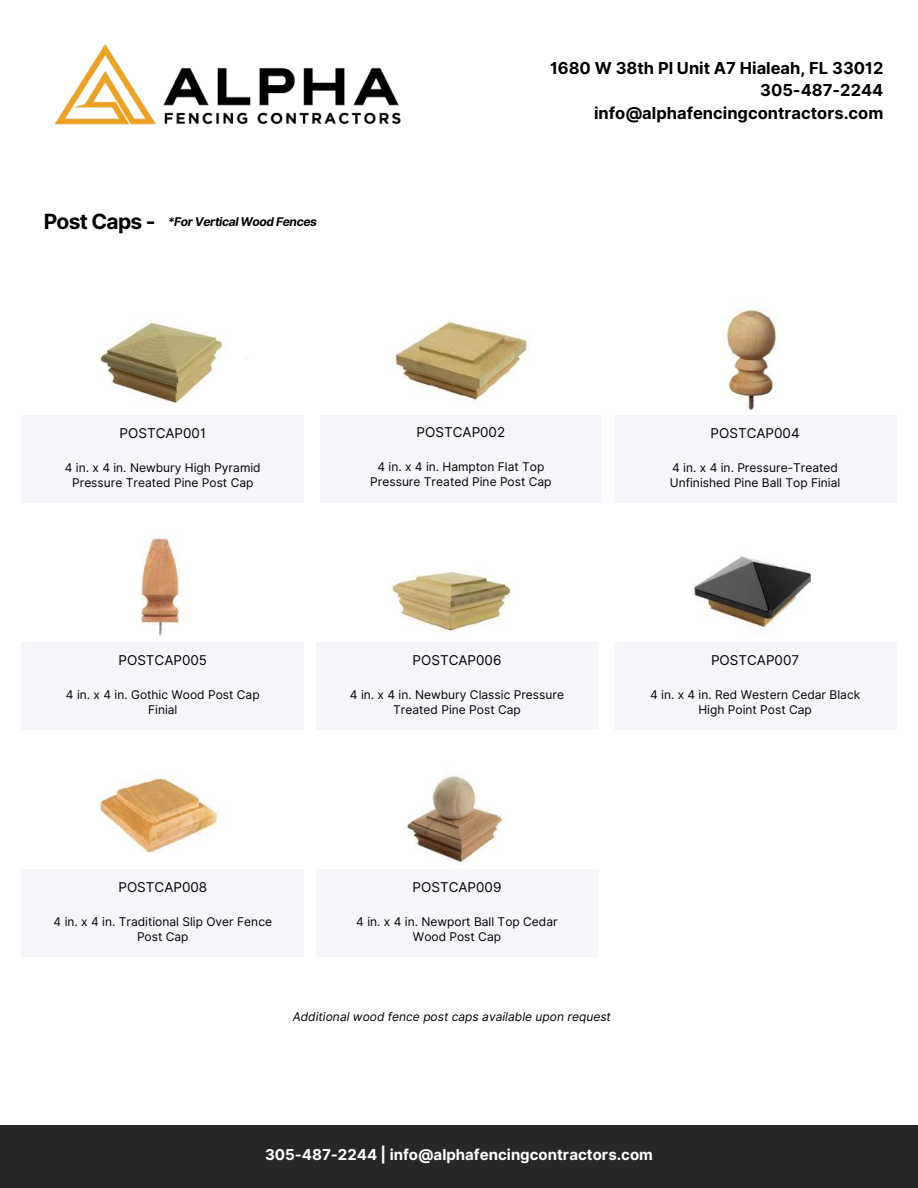
<style>
.page{position:relative;width:918px;height:1188px;background:#fff}
.page>*{position:absolute;margin:0;border:0;box-sizing:border-box;transform-origin:0 0}
.t1{font:700 16.5px/22.5px "Inter";color:#000;text-align:right}
.t2{font:700 15px "Inter";color:#fff}
.t3{font:13.5px "Inter";color:#000}
.t4{font:12px/15px "Inter";color:#000;text-align:center}
.t5{font:italic 12px "Inter";color:#000}
.t6{font:italic 700 12px "Inter";letter-spacing:-.03em;color:#000}
.s1{font-style:normal;font-size:21px}
</style>
<div class="page">
<img style="left:54px;top:44px;width:347px;height:81px">
<div style="left:0;top:1126px;width:918px;height:62px;background:#272727"></div>
<div style="left:22px;top:416px;width:282px;height:87px;background:#f5f6f9"></div>
<img style="left:100px;top:319px;width:147px;height:87px">
<div style="left:320px;top:416px;width:282px;height:87px;background:#f5f6f9"></div>
<img style="left:394px;top:322px;width:134px;height:81px">
<div style="left:614px;top:416px;width:282px;height:87px;background:#f5f6f9"></div>
<div style="left:22px;top:643px;width:282px;height:87px;background:#f5f6f9"></div>
<div style="left:316px;top:643px;width:282px;height:87px;background:#f5f6f9"></div>
<img style="left:722px;top:309px;width:57px;height:101px">
<img style="left:141px;top:530px;width:42px;height:107px">
<img style="left:392px;top:569px;width:124px;height:63px">
<div style="left:614px;top:643px;width:282px;height:87px;background:#f5f6f9"></div>
<div style="left:22px;top:870px;width:282px;height:87px;background:#f5f6f9"></div>
<div style="left:316px;top:870px;width:282px;height:87px;background:#f5f6f9"></div>
<img style="left:692px;top:556px;width:119px;height:78px">
<img style="left:98px;top:778px;width:121px;height:75px">
<img style="left:407px;top:775px;width:95px;height:88px">
<p class="t6" style="left:44px;top:215px;width:275px"><span class="s1">Post Caps -</span> *For Vertical Wood Fences</p>
<h1 class="t1" style="left:550px;top:57px;width:335px">1680 W 38th Pl Unit A7 Hialeah, FL 33012<br>305-487-2244 info@alphafencingcontractors.com</h1>
<p class="t3" style="left:120px;top:425px;width:88px">POSTCAP001</p>
<p class="t4" style="left:65px;top:460px;width:197px">4 in. x 4 in. Newbury High Pyramid<br>Pressure Treated Pine Post Cap</p>
<p class="t3" style="left:119px;top:652px;width:90px">POSTCAP005</p>
<p class="t4" style="left:66px;top:687px;width:195px">4 in. x 4 in. Gothic Wood Post Cap<br>Finial</p>
<p class="t3" style="left:118px;top:879px;width:90px">POSTCAP008</p>
<p class="t4" style="left:54px;top:914px;width:220px">4 in. x 4 in. Traditional Slip Over Fence<br>Post Cap</p>
<p class="t3" style="left:417px;top:424px;width:90px">POSTCAP002</p>
<p class="t4" style="left:370px;top:460px;width:183px">4 in. x 4 in. Hampton Flat Top<br>Pressure Treated Pine Post Cap</p>
<p class="t3" style="left:413px;top:652px;width:90px">POSTCAP006</p>
<p class="t4" style="left:350px;top:687px;width:216px">4 in. x 4 in. Newbury Classic Pressure<br>Treated Pine Post Cap</p>
<p class="t3" style="left:413px;top:879px;width:90px">POSTCAP009</p>
<p class="t4" style="left:356px;top:914px;width:203px">4 in. x 4 in. Newport Ball Top Cedar<br>Wood Post Cap</p>
<p class="t3" style="left:711px;top:425px;width:91px">POSTCAP004</p>
<p class="t4" style="left:670px;top:460px;width:172px;text-align:left">4 in. x 4 in. Pressure-Treated<br>Unfinished Pine Ball Top Finial</p>
<p class="t3" style="left:711px;top:652px;width:90px">POSTCAP007</p>
<p class="t4" style="left:650px;top:687px;width:212px">4 in. x 4 in. Red Western Cedar Black<br>High Point Post Cap</p>
<p class="t5" style="left:293px;top:1010px;width:320px">Additional wood fence post caps available upon request</p>
<p class="t2" style="left:265px;top:1146px;width:389px">305-487-2244 | info@alphafencingcontractors.com</p>
</div>
